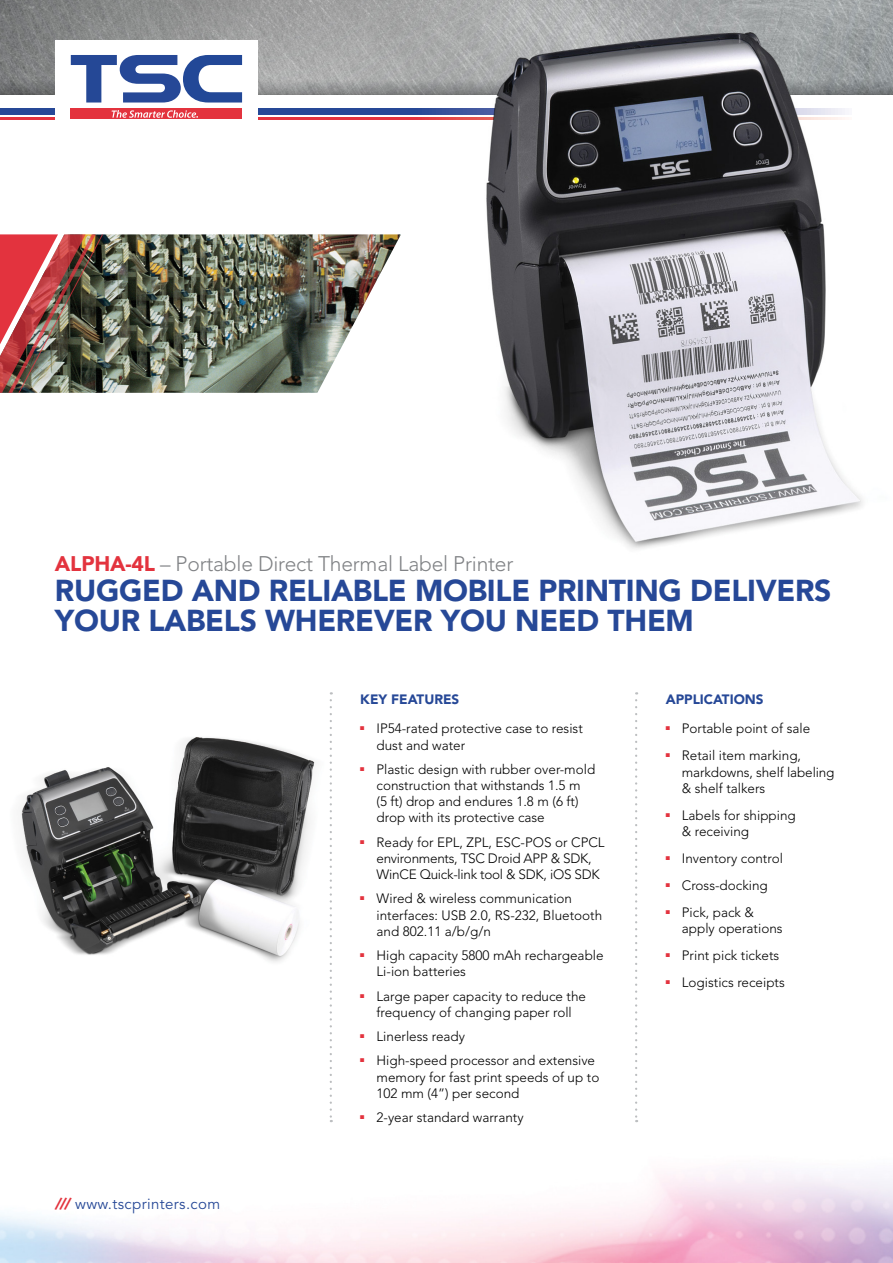
<style>
.page{position:relative;width:893px;height:1263px;background:#fff}
.page>*{position:absolute;margin:0;border:0;box-sizing:border-box;transform-origin:0 0}
.t1{font:900 30px/30px "Avenir";letter-spacing:-.01em;color:#264897}
.t2{font:300 21px "Avenir";letter-spacing:-.01em;color:#808285}
.t3{font:15px "Avenir";letter-spacing:.025em;color:#264897}
.t4{font:300 13.5px/16.2px "Avenir";color:#000}
.t5{font:300 13.5px/16.2px "Avenir";letter-spacing:-.02em;color:#000}
.t6{font:900 13.5px "Avenir";color:#264897}
.s1{font-weight:900;color:#e3333e}
.s2{font-weight:900;font-style:italic;color:#e3333e}
</style>
<div class="page">
<img style="left:0;top:0;width:401px;height:80px">
<svg style="left:0;top:80px;width:401px;height:14px;background:#8d8e8f"></svg>
<div style="left:0;top:108px;width:851px;height:7px;background:#264897"></div>
<hr style="left:0;top:117px;width:851px;height:2px;background:#e3333e">
<div style="left:55px;top:40px;width:203px;height:87px;background:#fff"></div>
<svg style="left:71px;top:55px;width:171px;height:48px"></svg>
<div style="left:71px;top:109px;width:171px;height:10px;background:#e3333e"></div>
<svg style="left:112px;top:110px;width:86px;height:8px"></svg>
<img style="left:103px;top:234px;width:298px;height:159px">
<img style="left:0;top:234px;width:103px;height:159px">
<img style="left:401px;top:0;width:492px;height:549px">
<img style="left:487px;top:32px;width:373px;height:509px">
<img style="left:21px;top:727px;width:309px;height:251px">
<svg style="left:635px;top:700px;width:2px;height:422px"></svg>
<svg style="left:330px;top:700px;width:2px;height:422px"></svg>
<h2 class="t2" style="left:55px;top:551px;width:460px"><span class="s1">ALPHA-4L</span> – Portable Direct Thermal Label Printer</h2>
<h1 class="t1" style="left:55px;top:575px;width:778px">RUGGED AND RELIABLE MOBILE PRINTING DELIVERS<br>YOUR LABELS WHEREVER YOU NEED THEM</h1>
<p class="t3" style="left:55px;top:1195px;width:167px"><span class="s2">///</span> www.tscprinters.com</p>
<p class="t6" style="left:360px;top:691px;width:101px">KEY FEATURES</p>
<p class="t4" style="left:376px;top:720px;width:208px;text-indent:-16px"><sup>■</sup> IP54-rated protective case to resist dust and water</p>
<p class="t4" style="left:376px;top:761px;width:220px;text-indent:-16px"><sup>■</sup> Plastic design with rubber over-mold construction that withstands 1.5 m<br>(5 ft) drop and endures 1.8 m (6 ft) drop with its protective case</p>
<p class="t5" style="left:376px;top:834px;width:230px;text-indent:-16px"><sup>■</sup> Ready for EPL, ZPL, ESC-POS or CPCL environments, TSC Droid APP &amp; SDK,<br>WinCE Quick-link tool &amp; SDK, iOS SDK</p>
<p class="t4" style="left:376px;top:891px;width:227px;text-indent:-16px"><sup>■</sup> Wired &amp; wireless communication interfaces: USB 2.0, RS-232, Bluetooth and 802.11 a/b/g/n</p>
<p class="t4" style="left:376px;top:947px;width:229px;text-indent:-16px"><sup>■</sup> High capacity 5800 mAh rechargeable<br>Li-ion batteries</p>
<p class="t4" style="left:360px;top:988px;width:227px;text-align:center"><sup>■</sup> Large paper capacity to reduce the frequency of changing paper roll</p>
<p class="t4" style="left:360px;top:1028px;width:106px"><sup>■</sup> Linerless ready</p>
<p class="t4" style="left:376px;top:1053px;width:224px;text-indent:-16px"><sup>■</sup> High-speed processor and extensive memory for fast print speeds of up to<br>102 mm (4”) per second</p>
<p class="t4" style="left:360px;top:1109px;width:165px"><sup>■</sup> 2-year standard warranty</p>
<p class="t6" style="left:666px;top:691px;width:99px">APPLICATIONS</p>
<p class="t4" style="left:666px;top:720px;width:146px"><sup>■</sup> Portable point of sale</p>
<p class="t4" style="left:682px;top:747px;width:154px;text-indent:-16px"><sup>■</sup> Retail item marking, markdowns, shelf labeling &amp; shelf talkers</p>
<p class="t4" style="left:682px;top:807px;width:116px;text-indent:-16px"><sup>■</sup> Labels for shipping &amp; receiving</p>
<p class="t4" style="left:666px;top:850px;width:119px"><sup>■</sup> Inventory control</p>
<p class="t4" style="left:666px;top:877px;width:104px"><sup>■</sup> Cross-docking</p>
<p class="t4" style="left:682px;top:904px;width:102px;text-indent:-16px"><sup>■</sup> Pick, pack &amp; apply operations</p>
<p class="t4" style="left:666px;top:947px;width:115px"><sup>■</sup> Print pick tickets</p>
<p class="t4" style="left:666px;top:974px;width:121px"><sup>■</sup> Logistics receipts</p>
</div>
